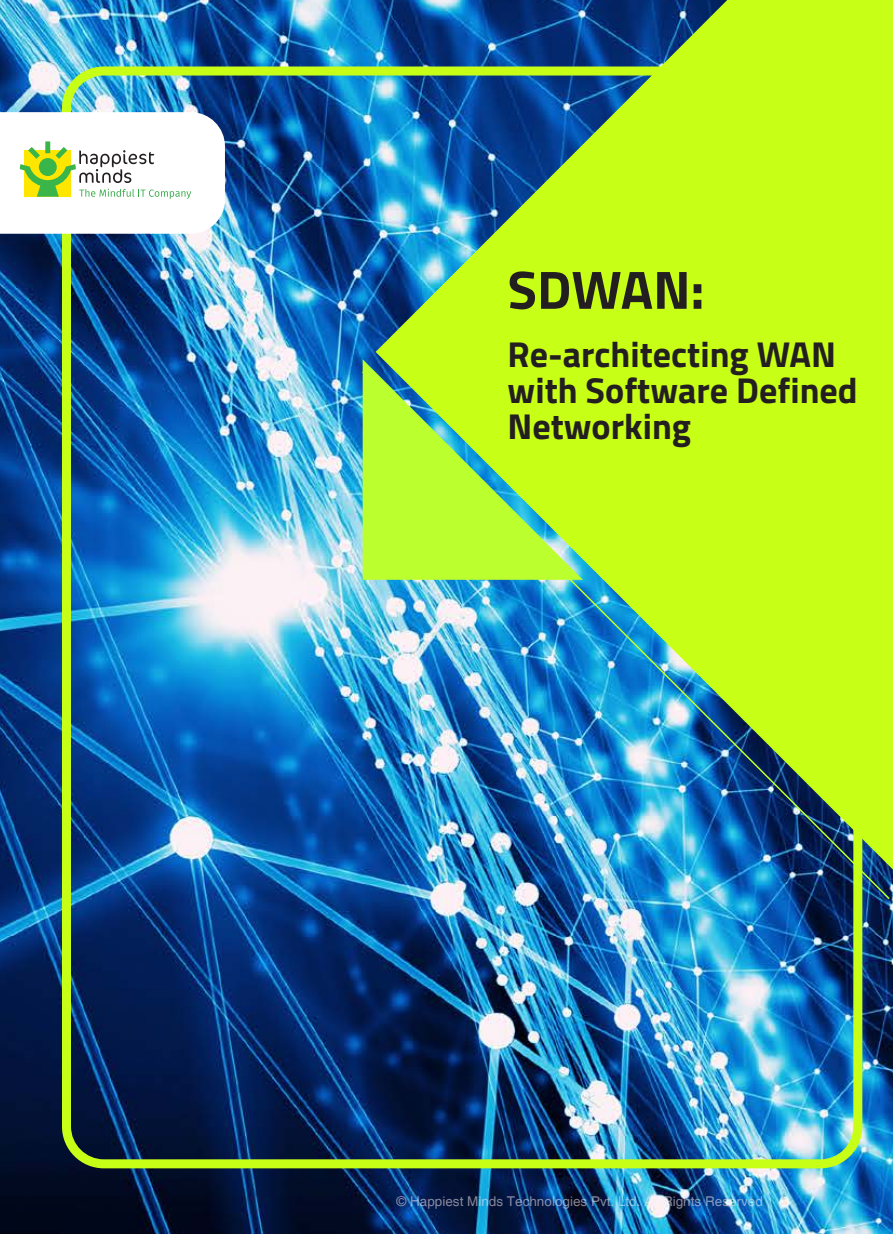
<style>
.page{position:relative;width:893px;height:1234px;background:#fff}
.page>*{position:absolute;margin:0;border:0;box-sizing:border-box;transform-origin:0 0}
.t1{font:700 54px "Titillium Web";color:#231f20}
.t2{font:700 36px/36px "Titillium Web";color:#231f20}
.t3{font:13.5px "Helvetica";color:#fdf1f5}
</style>
<div class="page">
<img style="left:0;top:0;width:893px;height:1233px">
<img style="left:62px;top:66px;width:800px;height:1101px">
<svg style="left:376px;top:0;width:517px;height:878px;background:#86c74b"></svg>
<svg style="left:0;top:112px;width:225px;height:122px"></svg>
<img style="left:360px;top:369px;width:531px;height:531px">
<h1 class="t1" style="left:508px;top:248px;width:198px">SDWAN:</h1>
<h2 class="t2" style="left:508px;top:335px;width:352px">Re-architecting WAN with Software Defined<br>Networking</h2>
<p class="t3" style="left:396px;top:1192px;width:368px">© Happiest Minds Technologies Pvt. Ltd. All Rights Reserved</p>
</div>
